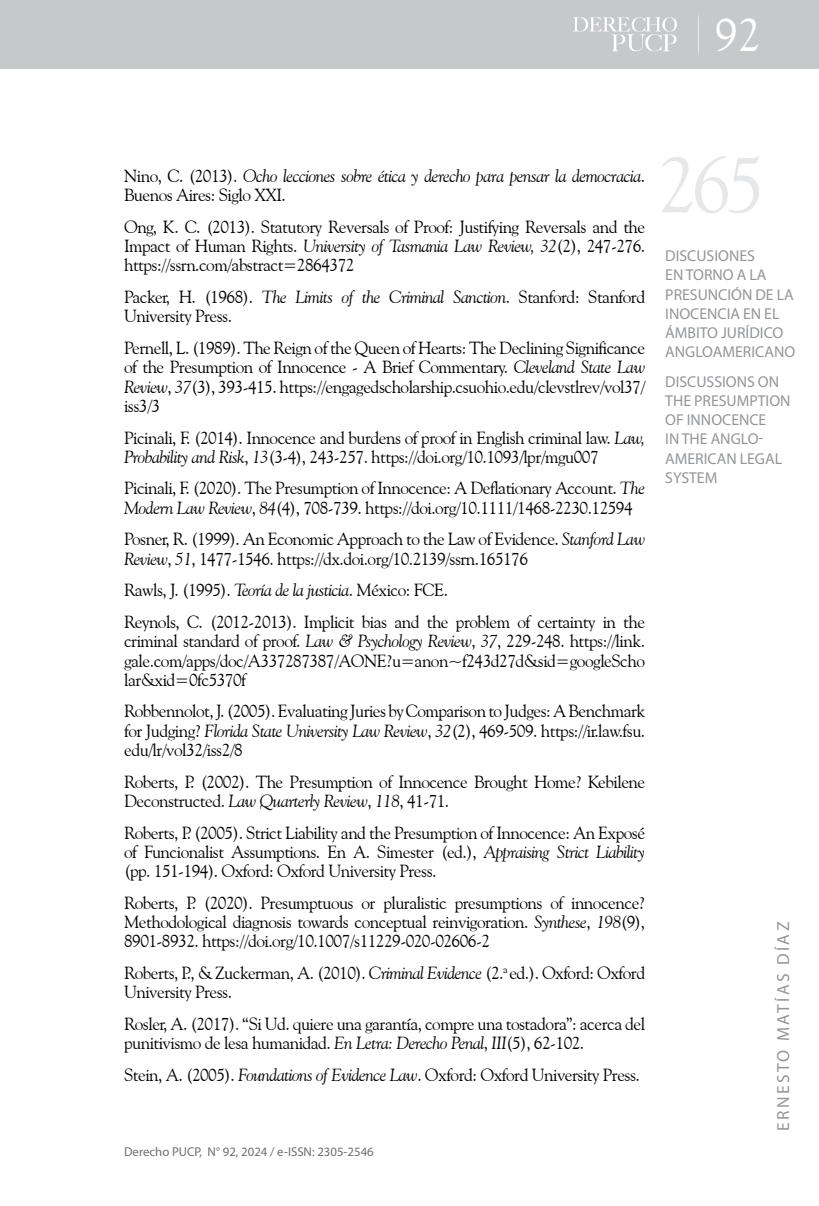
<style>
.page{position:relative;width:819px;height:1206px;background:#fff}
.page>*{position:absolute;margin:0;border:0;box-sizing:border-box;transform-origin:0 0}
.t1{font:78.75px "Goudy Old Style BT";color:#e6e7e8}
.t2{font:46.38px "Goudy Old Style BT";color:#fff}
.t3{font:17.5px/19.2px "Goudy Old Style BT";letter-spacing:-.03em;color:#000}
.t4{font:italic 17.5px/19.2px "Goudy Old Style BT";letter-spacing:-.03em;color:#000}
.t5{font:17.5px "Myriad Pro";letter-spacing:.14em;color:#939598}
.t6{font:15.75px/19.2px "Myriad Pro";color:#939598}
.t7{font:12.78px "Myriad Pro";color:#6d6e71}
.s1{font-style:normal}
.s2{font-style:italic}
</style>
<div class="page">
<div style="left:0;top:0;width:819px;height:69px;background:#c7c8ca"></div>
<svg style="left:573px;top:17px;width:104px;height:34px"></svg>
<h2 class="t2" style="left:714px;top:6px;width:47px">92</h2>
<p class="t4" style="left:124px;top:166px;width:522px"><span class="s1">Nino, C. (2013).</span> Ocho lecciones sobre ética y derecho para pensar la democracia<span class="s1">.<br>Buenos Aires: Siglo XXI.</span></p>
<p class="t3" style="left:124px;top:217px;width:522px;text-align:justify">Ong, K. C. (2013). Statutory Reversals of Proof: Justifying Reversals and the Impact of Human Rights. <span class="s2">University of Tasmania Law Review, 32</span>(2), 247-276. https://ssrn.com/abstract=2864372</p>
<p class="t3" style="left:124px;top:287px;width:522px">Packer, H. (1968). <span class="s2">The Limits of the Criminal Sanction</span>. Stanford: Stanford<br>University Press.</p>
<p class="t3" style="left:124px;top:338px;width:522px;text-align:justify">Pernell, L. (1989). The Reign of the Queen of Hearts: The Declining Significance of the Presumption of Innocence - A Brief Commentary. <span class="s2">Cleveland State Law Review</span>, <span class="s2">37</span>(3), 393-415. https://engagedscholarship.csuohio.edu/clevstlrev/vol37/ iss3/3</p>
<p class="t3" style="left:124px;top:427px;width:522px">Picinali, F. (2014). Innocence and burdens of proof in English criminal law. <span class="s2">Law,<br>Probability and Risk</span>, <span class="s2">13</span>(3-4), 243-257. https://doi.org/10.1093/lpr/mgu007</p>
<p class="t3" style="left:124px;top:478px;width:522px">Picinali, F. (2020). The Presumption of Innocence: A Deflationary Account. <span class="s2">The<br>Modern Law Review</span>, <span class="s2">84</span>(4), 708-739. https://doi.org/10.1111/1468-2230.12594</p>
<p class="t3" style="left:124px;top:529px;width:522px">Posner, R. (1999). An Economic Approach to the Law of Evidence. <span class="s2">Stanford Law<br>Review</span>, <span class="s2">51</span>, 1477-1546. https://dx.doi.org/10.2139/ssrn.165176</p>
<p class="t3" style="left:124px;top:574px;width:522px;line-height:31.7px">Rawls, J. (1995). <span class="s2">Teoría de la justicia</span>. México: FCE.<br>Reynols, C. (2012-2013). Implicit bias and the problem of certainty in the</p>
<p class="t3" style="left:124px;top:631px;width:522px;text-align:justify">criminal standard of proof. <span class="s2">Law &amp; Psychology Review</span>, <span class="s2">37</span>, 229-248. https://link. gale.com/apps/doc/A337287387/AONE?u=anon~f243d27d&amp;sid=googleScho lar&amp;xid=0fc5370f</p>
<p class="t3" style="left:124px;top:701px;width:522px;text-align:justify">Robbennolot, J. (2005). Evaluating Juries by Comparison to Judges: A Benchmark for Judging? <span class="s2">Florida State University Law Review</span>, <span class="s2">32</span>(2), 469-509. https://ir.law.fsu. edu/lr/vol32/iss2/8</p>
<p class="t3" style="left:124px;top:771px;width:522px">Roberts, P. (2002). The Presumption of Innocence Brought Home? Kebilene<br>Deconstructed. <span class="s2">Law Quarterly Review</span>, <span class="s2">118</span>, 41-71.</p>
<p class="t3" style="left:124px;top:822px;width:522px;text-align:justify">Roberts, P. (2005). Strict Liability and the Presumption of Innocence: An Exposé of Funcionalist Assumptions. En A. Simester (ed.), <span class="s2">Appraising Strict Liability </span>(pp. 151-194). Oxford: Oxford University Press.</p>
<p class="t3" style="left:124px;top:892px;width:522px;text-align:justify">Roberts, P. (2020). Presumptuous or pluralistic presumptions of innocence?<br>Methodological diagnosis towards conceptual reinvigoration. <span class="s2">Synthese</span>, <span class="s2">198</span>(9), 8901-8932. https://doi.org/10.1007/s11229-020-02606-2</p>
<p class="t3" style="left:124px;top:963px;width:522px">Roberts, P., &amp; Zuckerman, A. (2010). <span class="s2">Criminal Evidence</span> (2.<sup>a</sup> ed.). Oxford: Oxford<br>University Press.</p>
<p class="t3" style="left:124px;top:1013px;width:522px">Rosler, A. (2017). “Si Ud. quiere una garantía, compre una tostadora”: acerca del punitivismo de lesa humanidad. <span class="s2">En Letra: Derecho Penal</span>, <span class="s2">III</span>(5), 62-102.</p>
<p class="t3" style="left:124px;top:1064px;width:517px">Stein, A. (2005). <span class="s2">Foundations of Evidence Law</span>. Oxford: Oxford University Press.</p>
<p class="t7" style="left:124px;top:1144px;width:251px">Derecho PUCP, N° 92, 2024 / e-ISSN: 2305-2546</p>
<h1 class="t1" style="left:657px;top:136px;width:109px">265</h1>
<p class="t6" style="left:665px;top:246px;width:131px">DISCUSIONES<br>EN TORNO A LA<br>PRESUNCIÓN DE LA<br>INOCENCIA EN EL<br>ÁMBITO JURÍDICO<br>ANGLOAMERICANO</p>
<p class="t6" style="left:665px;top:371px;width:127px">DISCUSSIONS ON<br>THE PRESUMPTION<br>OF INNOCENCE<br>IN THE ANGLO-<br>AMERICAN LEGAL<br>SYSTEM</p>
<p class="t5" style="left:772px;top:1131px;width:211px;rotate:-90deg">ERNESTO MATÍAS DÍAZ</p>
</div>
